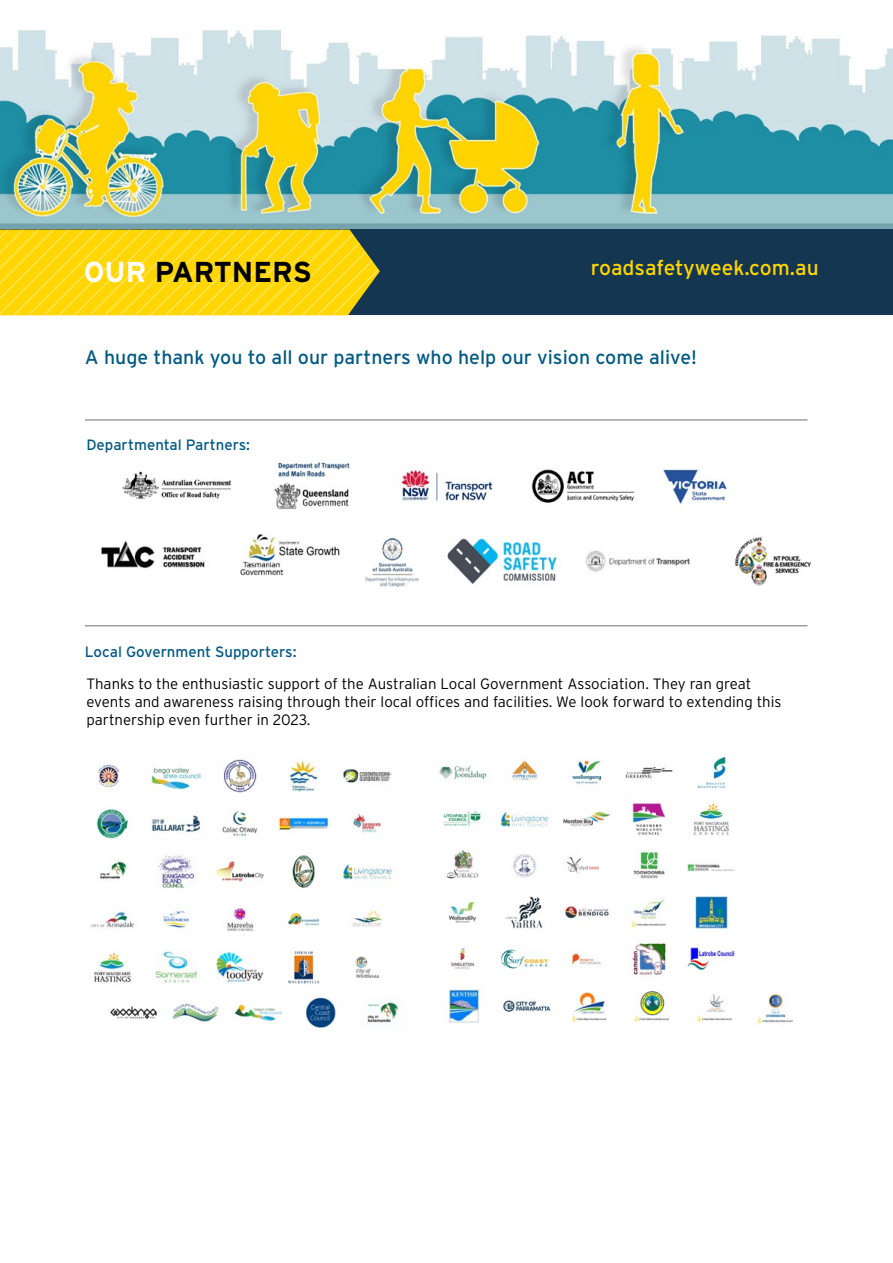
<style>
.page{position:relative;width:893px;height:1263px;background:#fff}
.page>*{position:absolute;margin:0;border:0;box-sizing:border-box;transform-origin:0 0}
.t1{font:700 28.8px "Interstate";color:#000}
.t2{font:21px "Interstate";letter-spacing:-.005em;color:#ffd600}
.t3{font:19.5px "Interstate";color:#045a82}
.t4{font:300 15px/18px "Interstate";color:#000}
.t5{font:15px "Interstate";color:#045a82}
.s1{color:#fff}
</style>
<div class="page">
<img style="left:0;top:29px;width:893px;height:201px">
<hr style="left:85px;top:420px;width:722px;height:1px;background:#717071">
<hr style="left:85px;top:625px;width:722px;height:1px;background:#717071">
<div style="left:0;top:230px;width:893px;height:85px;background:#153651"></div>
<svg style="left:0;top:230px;width:380px;height:85px;background:#f6d10d"></svg>
<img style="left:122px;top:460px;width:513px;height:49px">
<img style="left:101px;top:534px;width:239px;height:42px">
<img style="left:663px;top:469px;width:64px;height:35px">
<img style="left:447px;top:537px;width:365px;height:49px">
<img style="left:365px;top:536px;width:54px;height:51px">
<img style="left:90px;top:759px;width:303px;height:225px">
<img style="left:439px;top:755px;width:296px;height:220px">
<img style="left:447px;top:989px;width:285px;height:34px">
<img style="left:110px;top:997px;width:293px;height:31px">
<img style="left:757px;top:993px;width:36px;height:31px">
<h1 class="t1" style="left:84px;top:256px;width:229px"><span class="s1">OUR</span> PARTNERS</h1>
<h2 class="t2" style="left:591px;top:256px;width:229px">roadsafetyweek.com.au</h2>
<h3 class="t3" style="left:85px;top:346px;width:614px">A huge thank you to all our partners who help our vision come alive!</h3>
<p class="t5" style="left:86px;top:436px;width:165px">Departmental Partners:</p>
<p class="t5" style="left:85px;top:644px;width:213px">Local Government Supporters:</p>
<p class="t4" style="left:86px;top:674px;width:697px">Thanks to the enthusiastic support of the Australian Local Government Association. They ran great events and awareness raising through their local offices and facilities. We look forward to extending this partnership even further in 2023.</p>
</div>
